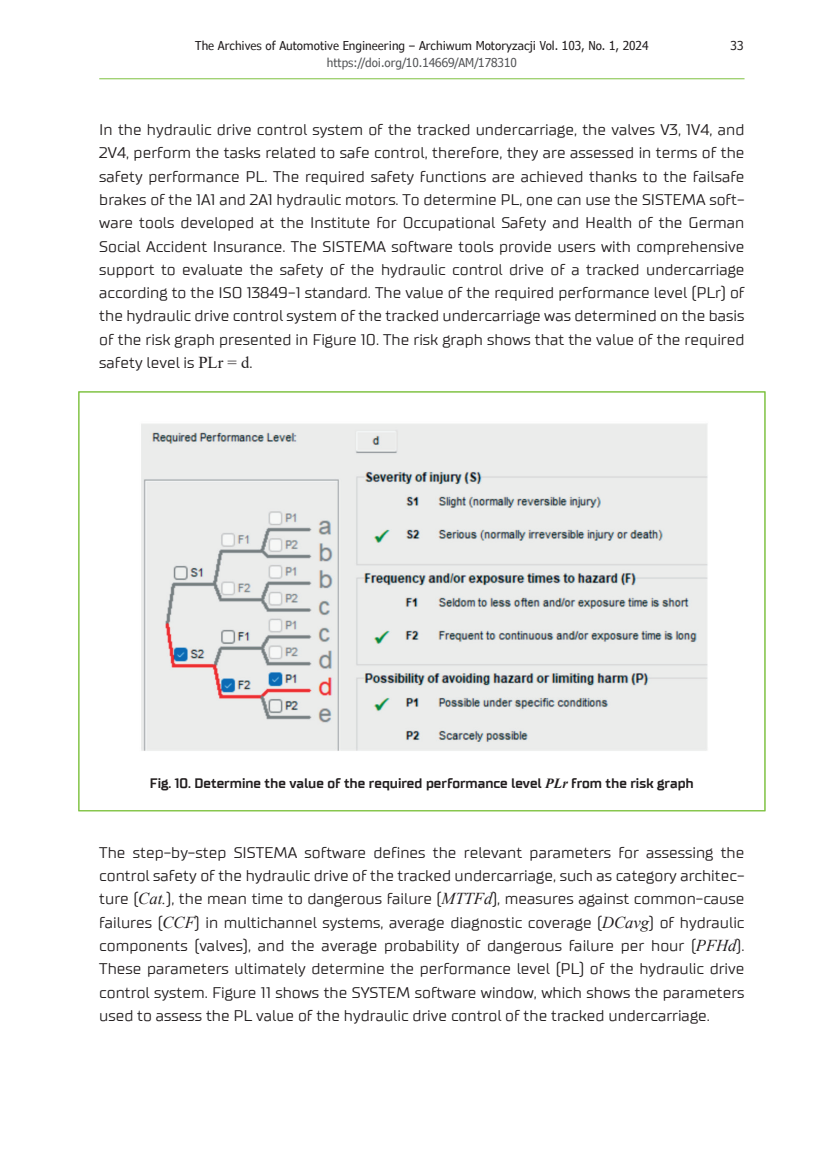
<style>
.page{position:relative;width:819px;height:1161px;background:#fff}
.page>*{position:absolute;margin:0;border:0;box-sizing:border-box;transform-origin:0 0}
.t1{font:15.75px/23.3px "TT Supermolot";color:#231f20;text-align:justify}
.t2{font:700 14px "TT Supermolot";color:#231f20}
.t3{font:condensed 12.25px "Verdana Pro";color:#231f20}
.t4{font:condensed 12.25px "Verdana Pro";color:#57585a}
.s1{font-family:"Times New Roman";font-size:16.62px}
.s2{font-family:"Times New Roman";font-style:italic}
.s3{font-family:"Times New Roman";font-style:italic;font-size:16.62px}
</style>
<div class="page">
<hr style="left:99px;top:78px;width:645px;height:1px;background:#7fc241">
<img style="left:141px;top:423px;width:567px;height:328px">
<p class="t3" style="left:195px;top:37px;width:454px">The Archives of Automotive Engineering – Archiwum Motoryzacji Vol. 103, No. 1, 2024</p>
<p class="t3" style="left:730px;top:37px;width:14px">33</p>
<p class="t4" style="left:327px;top:55px;width:191px">https://doi.org/10.14669/AM/178310</p>
<p class="t1" style="left:99px;top:118px;width:646px">In the hydraulic drive control system of the tracked undercarriage, the valves V3, 1V4, and 2V4, perform the tasks related to safe control, therefore, they are assessed in terms of the safety performance PL. The required safety functions are achieved thanks to the failsafe brakes of the 1A1 and 2A1 hydraulic motors. To determine PL, one can use the SISTEMA soft&shy;ware tools developed at the Institute for Occupational Safety and Health of the German Social Accident Insurance. The SISTEMA software tools provide users with comprehensive support to evaluate the safety of the hydraulic control drive of a tracked undercarriage according to the ISO 13849-1 standard. The value of the required performance level (PLr) of the hydraulic drive control system of the tracked undercarriage was determined on the basis of the risk graph presented in Figure 10. The risk graph shows that the value of the required safety level is <span class="s1">PLr = d</span>.</p>
<p class="t2" style="left:150px;top:774px;width:545px">Fig. 10. Determine the value of the required performance level <span class="s2">PLr</span> from the risk graph</p>
<p class="t1" style="left:99px;top:840px;width:646px">The step-by-step SISTEMA software defines the relevant parameters for assessing the control safety of the hydraulic drive of the tracked undercarriage, such as category architec&shy;ture (<span class="s3">Cat.</span>), the mean time to dangerous failure (<span class="s3">MTTFd</span>), measures against common-cause failures (<span class="s3">CCF</span>) in multichannel systems, average diagnostic coverage (<span class="s3">DCavg</span>) of hydraulic components (valves), and the average probability of dangerous failure per hour (<span class="s3">PFHd</span>).<br>These parameters ultimately determine the performance level (PL) of the hydraulic drive control system. Figure 11 shows the SYSTEM software window, which shows the parameters used to assess the PL value of the hydraulic drive control of the tracked undercarriage.</p>
</div>
